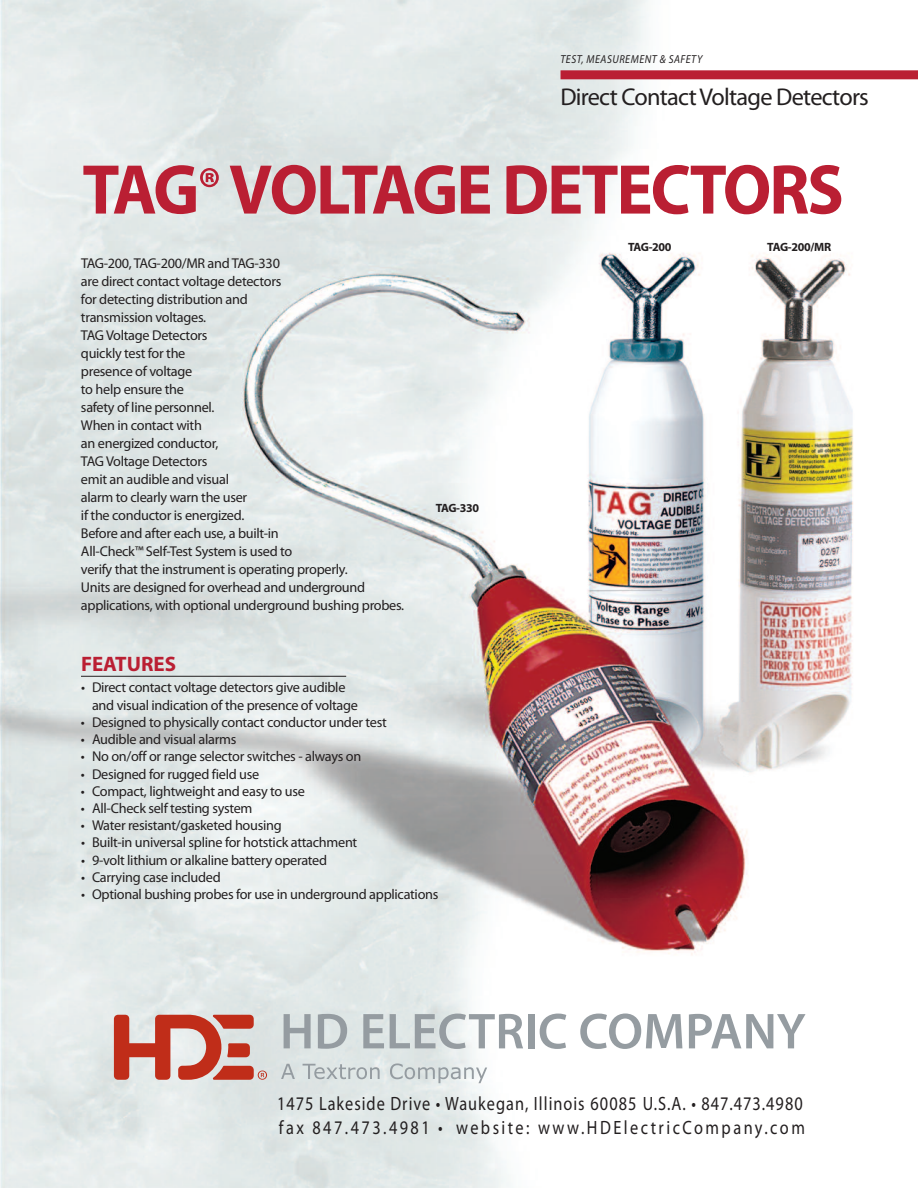
<style>
.page{position:relative;width:918px;height:1188px;background:#fff}
.page>*{position:absolute;margin:0;border:0;box-sizing:border-box;transform-origin:0 0}
.t1{font:700 71.1px "Myriad Pro";letter-spacing:-.03em;color:#ba1f33;scale:.95 1}
.t2{font:24.3px "Myriad Pro";letter-spacing:-.03em;color:#231f20}
.t3{font:700 21px "Myriad Pro";color:#ba1f33}
.t4{font:19.35px/23.4px "Myriad Pro";letter-spacing:.065em;color:#231f20;scale:.84 1}
.t5{font:14.25px/18px "Myriad Pro";letter-spacing:-.02em;color:#231f20}
.t6{font:700 12px "Myriad Pro";letter-spacing:-.025em;color:#231f20}
.t7{font:italic 11.55px "Myriad Pro";letter-spacing:.05em;color:#231f20;scale:.9 1}
.s1{font-size:55.5px}
</style>
<div class="page">
<img style="left:0;top:0;width:918px;height:1188px">
<div style="left:561px;top:70px;width:357px;height:9px;background:#ba1f33"></div>
<hr style="left:81px;top:676px;width:265px;height:1px;background:#231f20">
<svg style="left:284px;top:1014px;width:27px;height:34px"></svg>
<svg style="left:318px;top:1014px;width:29px;height:35px"></svg>
<svg style="left:363px;top:1014px;width:21px;height:34px"></svg>
<svg style="left:390px;top:1014px;width:133px;height:35px"></svg>
<div style="left:528px;top:1014px;width:6px;height:34px;background:#959ca1"></div>
<svg style="left:540px;top:1014px;width:26px;height:35px"></svg>
<svg style="left:580px;top:1014px;width:102px;height:35px"></svg>
<svg style="left:689px;top:1014px;width:117px;height:34px"></svg>
<svg style="left:281px;top:1064px;width:14px;height:15px"></svg>
<svg style="left:303px;top:1064px;width:77px;height:15px"></svg>
<svg style="left:390px;top:1063px;width:97px;height:20px"></svg>
<svg style="left:114px;top:1014px;width:153px;height:66px"></svg>
<p class="t7" style="left:561px;top:54px;width:159px">TEST, MEASUREMENT &amp; SAFETY</p>
<h2 class="t2" style="left:560px;top:88px;width:310px">Direct ContactVoltage Detectors</h2>
<h1 class="t1" style="left:82px;top:163px;width:803px">TAG<span class="s1">®</span> VOLTAGE DETECTORS</h1>
<p class="t5" style="left:81px;top:256px;width:325px">TAG-200, TAG-200/MR andTAG-330<br>are direct contact voltage detectors<br>for detecting distribution and<br>transmission voltages.<br>TAG Voltage Detectors<br>quickly test for the<br>presence of voltage<br>to help ensure the<br>safety of line personnel.<br>When in contact with<br>an energized conductor,<br>TAG Voltage Detectors<br>emit an audible and visual<br>alarm to clearly warn the user<br>if the conductor is energized.<br>Before and after each use, a built-in<br>All-Check™ Self-Test System is used to<br>verify that the instrument is operating properly.<br>Units are designed for overhead and underground applications, with optional underground bushing probes.</p>
<p class="t6" style="left:436px;top:503px;width:45px">TAG-330</p>
<h3 class="t3" style="left:81px;top:656px;width:97px">FEATURES</h3>
<p class="t5" style="left:92px;top:680px;width:267px;line-height:17.2px;text-indent:-11px">• Direct contact voltage detectors give audible and visual indication of the presence of voltage</p>
<p class="t5" style="left:81px;top:714px;width:307px">• Designed to physically contact conductor under test</p>
<p class="t5" style="left:81px;top:731px;width:157px">• Audible and visual alarms</p>
<p class="t5" style="left:81px;top:749px;width:282px">• No on/off or range selector switches - always on</p>
<p class="t5" style="left:81px;top:766px;width:180px">• Designed for rugged field use</p>
<p class="t5" style="left:81px;top:783px;width:225px">• Compact, lightweight and easy to use</p>
<p class="t5" style="left:81px;top:800px;width:173px">• All-Check self testing system</p>
<p class="t5" style="left:81px;top:818px;width:202px">• Water resistant/gasketed housing</p>
<p class="t5" style="left:81px;top:835px;width:278px">• Built-in universal spline for hotstick attachment</p>
<p class="t5" style="left:81px;top:852px;width:248px">• 9-volt lithium or alkaline battery operated</p>
<p class="t5" style="left:81px;top:869px;width:141px">• Carrying case included</p>
<p class="t5" style="left:81px;top:887px;width:359px">• Optional bushing probes for use in underground applications</p>
<p class="t6" style="left:628px;top:243px;width:45px">TAG-200</p>
<p class="t6" style="left:767px;top:243px;width:65px">TAG-200/MR</p>
<h3 class="t4" style="left:277px;top:1094px;width:630px">1475 Lakeside Drive • Waukegan, Illinois 60085 U.S.A. • 847.473.4980 fax 847.473.4981 • website: www.HDElectricCompany.com</h3>
</div>
